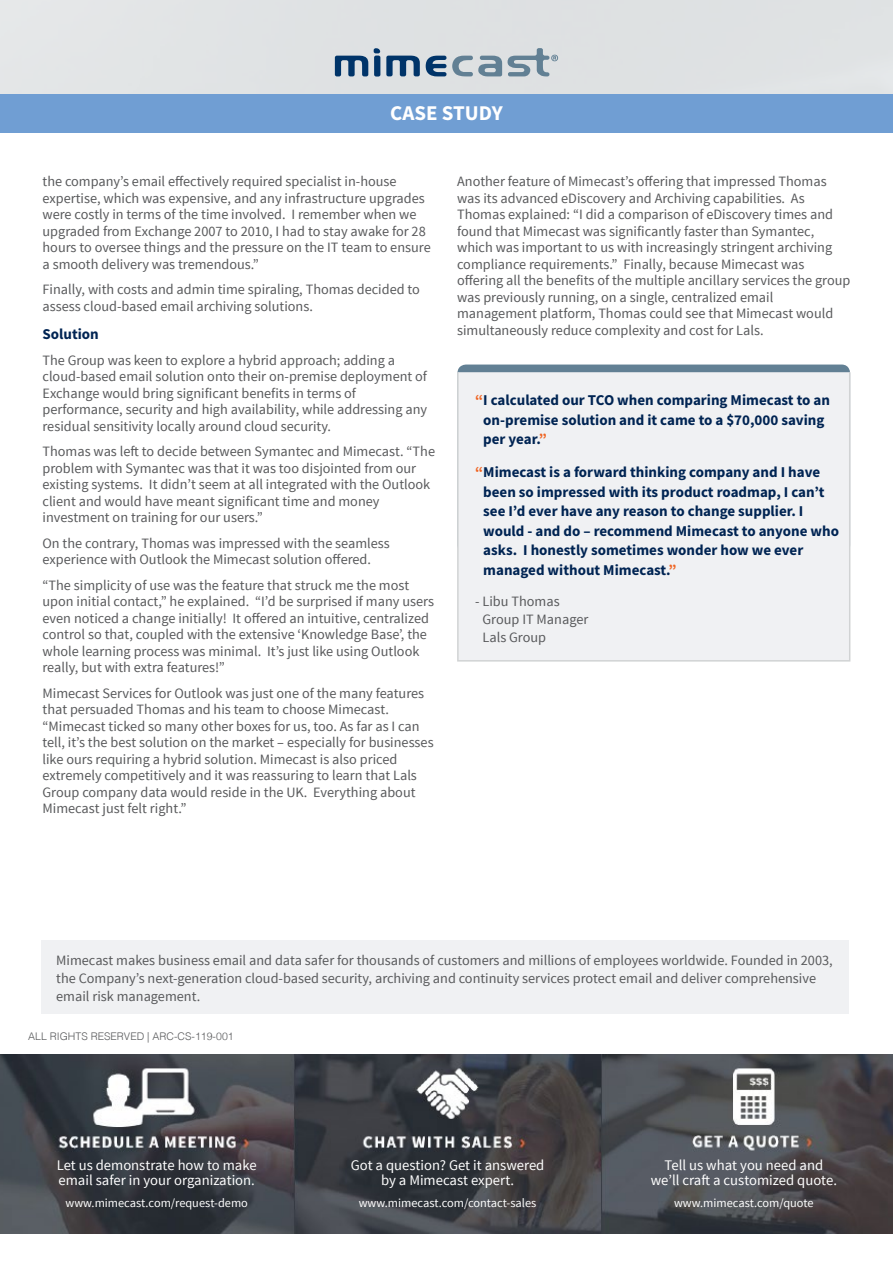
<style>
.page{position:relative;width:893px;height:1263px;background:#fff}
.page>*{position:absolute;margin:0;border:0;box-sizing:border-box;transform-origin:0 0}
.t1{font:700 21px "Source Sans Pro";color:#fff}
.t2{font:700 15px/19.5px "Source Sans Pro";color:#002453}
.t3{font:14.7px/15.5px "Source Sans Pro";color:#fff;text-align:center}
.t4{font:14.25px/16.5px "Source Sans Pro";color:#58595b}
.t5{font:12.3px "Source Sans Pro";color:#fff}
.t6{font:300 10.5px "Helvetica";color:#58595b}
.s1{color:#ef6523}
</style>
<div class="page">
<img style="left:0;top:1055px;width:893px;height:178px">
<div style="left:0;top:0;width:893px;height:106px;background:#dfe2e3"></div>
<svg style="left:335px;top:56px;width:33px;height:20px"></svg>
<svg style="left:426px;top:56px;width:20px;height:20px"></svg>
<svg style="left:452px;top:56px;width:50px;height:20px"></svg>
<svg style="left:374px;top:48px;width:6px;height:29px"></svg>
<svg style="left:386px;top:56px;width:34px;height:20px"></svg>
<svg style="left:508px;top:48px;width:50px;height:28px"></svg>
<div style="left:0;top:94px;width:893px;height:39px;background:#709ed3"></div>
<div style="left:457px;top:365px;width:393px;height:189px;background:#628094;border-radius:9px"></div>
<div style="left:457px;top:371px;width:393px;height:291px;background:#f0f1f3;border:2px solid #d1d3d4"></div>
<div style="left:41px;top:940px;width:808px;height:73px;background:#f0f1f3"></div>
<h1 class="t1" style="left:390px;top:99px;width:114px">CASE STUDY</h1>
<p class="t4" style="left:43px;top:173px;width:390px">the company’s email effectively required specialist in-house expertise, which was expensive, and any infrastructure upgrades were costly in terms of the time involved. I remember when we upgraded from Exchange 2007 to 2010, I had to stay awake for 28 hours to oversee things and the pressure on the IT team to ensure a smooth delivery was tremendous.”</p>
<p class="t4" style="left:43px;top:281px;width:379px">Finally, with costs and admin time spiraling, Thomas decided to assess cloud-based email archiving solutions.</p>
<p class="t2" style="left:43px;top:324px;width:58px">Solution</p>
<p class="t4" style="left:43px;top:352px;width:386px">The Group was keen to explore a hybrid approach; adding a cloud-based email solution onto their on-premise deployment of Exchange would bring significant benefits in terms of performance, security and high availability, while addressing any residual sensitivity locally around cloud security.</p>
<p class="t4" style="left:43px;top:443px;width:394px">Thomas was left to decide between Symantec and Mimecast. “The problem with Symantec was that it was too disjointed from our existing systems. It didn’t seem at all integrated with the Outlook client and would have meant significant time and money investment on training for our users.”</p>
<p class="t4" style="left:43px;top:535px;width:349px">On the contrary, Thomas was impressed with the seamless experience with Outlook the Mimecast solution offered.</p>
<p class="t4" style="left:43px;top:577px;width:393px">“The simplicity of use was the feature that struck me the most upon initial contact,” he explained. “I’d be surprised if many users even noticed a change initially! It offered an intuitive, centralized control so that, coupled with the extensive ‘Knowledge Base’, the whole learning process was minimal. It’s just like using Outlook really, but with extra features!”</p>
<p class="t4" style="left:43px;top:685px;width:393px">Mimecast Services for Outlook was just one of the many features that persuaded Thomas and his team to choose Mimecast. “Mimecast ticked so many other boxes for us, too. As far as I can tell, it’s the best solution on the market – especially for businesses like ours requiring a hybrid solution. Mimecast is also priced extremely competitively and it was reassuring to learn that Lals Group company data would reside in the UK. Everything about Mimecast just felt right.”</p>
<p class="t4" style="left:457px;top:173px;width:395px">Another feature of Mimecast’s offering that impressed Thomas was its advanced eDiscovery and Archiving capabilities. As Thomas explained: “I did a comparison of eDiscovery times and found that Mimecast was significantly faster than Symantec, which was important to us with increasingly stringent archiving compliance requirements.” Finally, because Mimecast was offering all the benefits of the multiple ancillary services the group was previously running, on a single, centralized email management platform, Thomas could see that Mimecast would simultaneously reduce complexity and cost for Lals.</p>
<p class="t2" style="left:483px;top:390px;width:348px;text-indent:-8px"><span class="s1">“</span>I calculated our TCO when comparing Mimecast to an on-premise solution and it came to a $70,000 saving per year.<span class="s1">”</span></p>
<p class="t2" style="left:483px;top:462px;width:357px;text-indent:-8px"><span class="s1">“</span>Mimecast is a forward thinking company and I have been so impressed with its product roadmap, I can’t see I’d ever have any reason to change supplier. I would - and do – recommend Mimecast to anyone who asks. I honestly sometimes wonder how we ever managed without Mimecast.<span class="s1">”</span></p>
<p class="t4" style="left:482px;top:593px;width:107px;line-height:18px;text-indent:-7px">- Libu Thomas<br>Group IT Manager<br>Lals Group</p>
<p class="t4" style="left:56px;top:951px;width:778px;line-height:18px">Mimecast makes business email and data safer for thousands of customers and millions of employees worldwide. Founded in 2003, the Company’s next-generation cloud-based security, archiving and continuity services protect email and deliver comprehensive email risk management.</p>
<p class="t6" style="left:28px;top:1027px;width:207px">ALL RIGHTS RESERVED | ARC-CS-119-001</p>
<p class="t3" style="left:57px;top:1157px;width:201px;text-align:left">Let us demonstrate how to make email safer in your organization.</p>
<p class="t5" style="left:66px;top:1195px;width:184px">www.mimecast.com/request-demo</p>
<p class="t3" style="left:351px;top:1157px;width:195px">Got a question? Get it answered by a Mimecast expert.</p>
<p class="t5" style="left:359px;top:1195px;width:179px">www.mimecast.com/contact-sales</p>
<p class="t3" style="left:651px;top:1157px;width:188px">Tell us what you need and we’ll craft a customized quote.</p>
<p class="t5" style="left:674px;top:1195px;width:141px">www.mimecast.com/quote</p>
</div>
